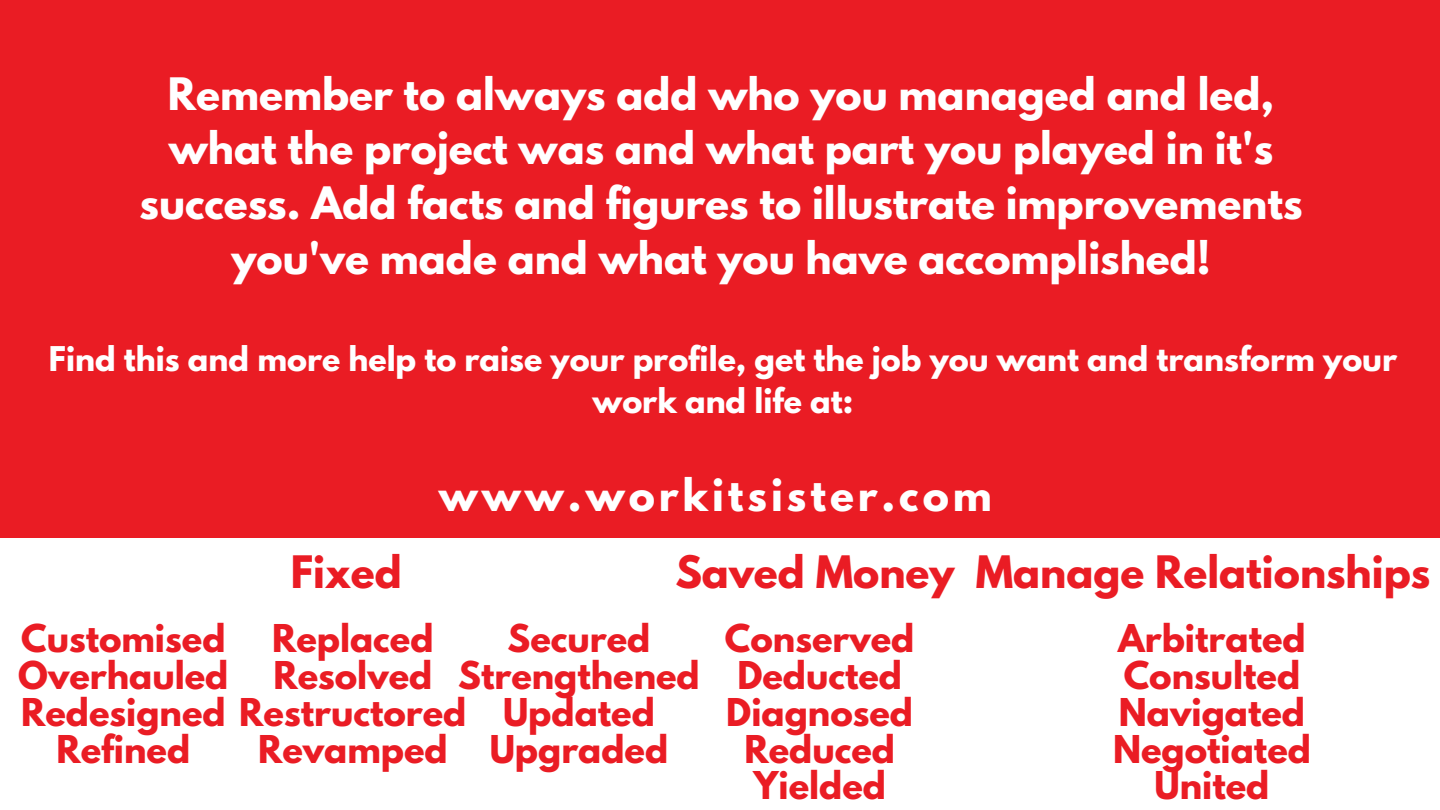
<style>
.page{position:relative;width:1440px;height:810px;background:#fff}
.page>*{position:absolute;margin:0;border:0;box-sizing:border-box;transform-origin:0 0}
.t1{font:700 39.6px/54.8px "League Spartan";color:#fff;text-align:center}
.t2{font:700 39.6px "League Spartan";color:#ea1c24}
.t3{font:700 39.6px "League Spartan";letter-spacing:.1em;color:#fff}
.t4{font:700 34px/36.8px "League Spartan";color:#ea1c24;text-align:center}
.t5{font:700 30.2px/42px "League Spartan";color:#fff;text-align:center}
</style>
<div class="page">
<div style="left:0;top:0;width:1440px;height:538px;background:#ea1c24"></div>
<p class="t1" style="left:140px;top:71px;width:1165px">Remember to always add who you managed and led, what the project was and what part you played in it's success. Add facts and figures to illustrate improvements you've made and what you have accomplished!</p>
<p class="t5" style="left:49px;top:342px;width:1350px">Find this and more help to raise your profile, get the job you want and transform your work and life at:</p>
<p class="t3" style="left:439px;top:475px;width:554px">www.workitsister.com</p>
<p class="t2" style="left:291px;top:552px;width:113px">Fixed</p>
<p class="t2" style="left:675px;top:552px;width:281px">Saved Money</p>
<p class="t4" style="left:725px;top:625px;width:191px">Conserved<br>Deducted<br>Diagnosed<br>Reduced<br>Yielded</p>
<p class="t4" style="left:1113px;top:625px;width:199px">Arbitrated<br>Consulted<br>Navigated<br>Negotiated<br>United</p>
<p class="t2" style="left:976px;top:552px;width:456px">Manage Relationships</p>
<p class="t4" style="left:21px;top:625px;width:206px">Customised</p>
<p class="t4" style="left:18px;top:661px;width:212px">Overhauled</p>
<p class="t4" style="left:21px;top:698px;width:447px">Redesigned Restructored</p>
<p class="t4" style="left:56px;top:735px;width:135px">Refined</p>
<p class="t4" style="left:272px;top:625px;width:163px;text-align:left">Replaced<br>Resolved</p>
<p class="t4" style="left:458px;top:625px;width:243px">Secured<br>Strengthened<br>Updated<br>Upgraded</p>
<p class="t4" style="left:258px;top:735px;width:191px">Revamped</p>
</div>
